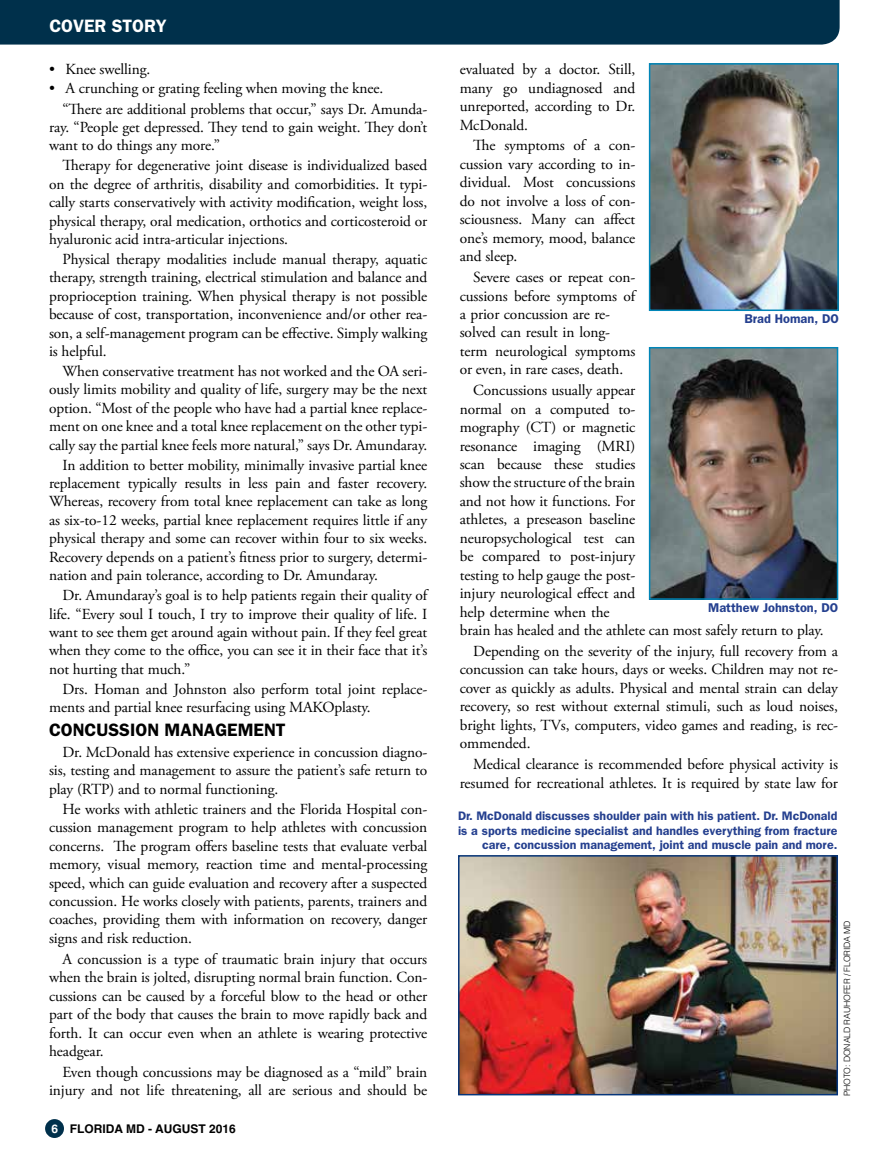
<style>
.page{position:relative;width:878px;height:1161px;background:#fff}
.page>*{position:absolute;margin:0;border:0;box-sizing:border-box;transform-origin:0 0}
.t1{font:600 18px "Franklin Gothic";color:#000}
.t2{font:600 18px "Franklin Gothic";color:#fff}
.t3{font:15.3px/18.5px "Adobe Garamond Pro";letter-spacing:-.005em;color:#000;text-align:justify}
.t4{font:600 12.75px "Franklin Gothic";color:#25408f}
.t5{font:600 12.3px/14.9px "Franklin Gothic";color:#25408f;text-align:right}
.t6{font:700 12px "Helvetica";color:#000}
.t7{font:300 8.7px "Helvetica";letter-spacing:-.01em;color:#000}
.s1{color:#fff}
</style>
<div class="page">
<div style="left:45px;top:1119px;width:19px;height:19px;background:#00304b;border-radius:50%"></div>
<div style="left:0;top:0;width:839px;height:45px;background:#00304b"></div>
<img style="left:652px;top:66px;width:183px;height:242px">
<div style="left:649px;top:63px;width:189px;height:248px;border:2px solid #0086b8"></div>
<img style="left:652px;top:350px;width:183px;height:247px">
<div style="left:649px;top:347px;width:189px;height:253px;border:2px solid #0086b8"></div>
<img style="left:461px;top:858px;width:374px;height:234px">
<div style="left:458px;top:855px;width:380px;height:240px;border:2px solid #06357a"></div>
<p class="t2" style="left:49px;top:15px;width:119px">COVER STORY</p>
<p class="t3" style="left:49px;top:61px;width:103px">• Knee swelling.</p>
<p class="t3" style="left:62px;top:78px;width:366px;line-height:20.9px;text-indent:-13px">• A crunching or grating feeling when moving the knee.<br>“There are additional problems that occur,” says Dr. Amunda-</p>
<p class="t3" style="left:49px;top:119px;width:380px">ray. “People get depressed. They tend to gain weight. They don’t want to do things any more.”</p>
<p class="t3" style="left:49px;top:157px;width:380px;text-indent:13px">Therapy for degenerative joint disease is individualized based on the degree of arthritis, disability and comorbidities. It typi&shy;cally starts conservatively with activity modification, weight loss, physical therapy, oral medication, orthotics and corticosteroid or hyaluronic acid intra-articular injections.</p>
<p class="t3" style="left:49px;top:250px;width:380px;text-indent:13px">Physical therapy modalities include manual therapy, aquatic therapy, strength training, electrical stimulation and balance and proprioception training. When physical therapy is not possible because of cost, transportation, inconvenience and/or other rea&shy;son, a self-management program can be effective. Simply walking is helpful.</p>
<p class="t3" style="left:62px;top:362px;width:366px">When conservative treatment has not worked and the OA seri-</p>
<p class="t3" style="left:49px;top:381px;width:380px">ously limits mobility and quality of life, surgery may be the next</p>
<p class="t3" style="left:49px;top:399px;width:380px">option. “Most of the people who have had a partial knee replace-</p>
<p class="t3" style="left:49px;top:418px;width:380px">ment on one knee and a total knee replacement on the other typi-</p>
<p class="t3" style="left:49px;top:436px;width:380px">cally say the partial knee feels more natural,” says Dr. Amundaray.</p>
<p class="t3" style="left:62px;top:456px;width:366px">In addition to better mobility, minimally invasive partial knee</p>
<p class="t3" style="left:49px;top:474px;width:380px">replacement typically results in less pain and faster recovery.</p>
<p class="t3" style="left:49px;top:493px;width:380px">Whereas, recovery from total knee replacement can take as long</p>
<p class="t3" style="left:49px;top:511px;width:380px">as six-to-12 weeks, partial knee replacement requires little if any</p>
<p class="t3" style="left:49px;top:530px;width:380px">physical therapy and some can recover within four to six weeks.</p>
<p class="t3" style="left:49px;top:548px;width:380px">Recovery depends on a patient’s fitness prior to surgery, determi-</p>
<p class="t3" style="left:49px;top:567px;width:330px">nation and pain tolerance, according to Dr. Amundaray.</p>
<p class="t3" style="left:62px;top:587px;width:366px">Dr. Amundaray’s goal is to help patients regain their quality of</p>
<p class="t3" style="left:49px;top:605px;width:380px">life. “Every soul I touch, I try to improve their quality of life. I</p>
<p class="t3" style="left:49px;top:623px;width:380px">want to see them get around again without pain. If they feel great</p>
<p class="t3" style="left:49px;top:642px;width:380px">when they come to the office, you can see it in their face that it’s</p>
<p class="t3" style="left:49px;top:660px;width:143px">not hurting that much.”</p>
<p class="t3" style="left:62px;top:680px;width:366px">Drs. Homan and Johnston also perform total joint replace-</p>
<p class="t3" style="left:49px;top:699px;width:323px">ments and partial knee resurfacing using MAKOplasty.</p>
<p class="t1" style="left:49px;top:719px;width:238px">CONCUSSION MANAGEMENT</p>
<p class="t3" style="left:49px;top:743px;width:380px;text-indent:13px">Dr. McDonald has extensive experience in concussion diagno&shy;sis, testing and management to assure the patient’s safe return to play (RTP) and to normal functioning.</p>
<p class="t3" style="left:49px;top:800px;width:380px;text-indent:13px">He works with athletic trainers and the Florida Hospital con&shy;cussion management program to help athletes with concussion concerns. The program offers baseline tests that evaluate verbal memory, visual memory, reaction time and mental-processing speed, which can guide evaluation and recovery after a suspected concussion. He works closely with patients, parents, trainers and coaches, providing them with information on recovery, danger signs and risk reduction.</p>
<p class="t3" style="left:49px;top:950px;width:380px;text-indent:13px">A concussion is a type of traumatic brain injury that occurs when the brain is jolted, disrupting normal brain function. Con&shy;cussions can be caused by a forceful blow to the head or other part of the body that causes the brain to move rapidly back and forth. It can occur even when an athlete is wearing protective headgear.</p>
<p class="t3" style="left:49px;top:1063px;width:380px;text-align:right">Even though concussions may be diagnosed as a “mild” brain injury and not life threatening, all are serious and should be</p>
<p class="t6" style="left:51px;top:1122px;width:186px"><span class="s1">6</span> FLORIDA MD - AUGUST 2016</p>
<p class="t3" style="left:459px;top:61px;width:177px">evaluated by a doctor. Still, many go undiagnosed and unreported, according to Dr.<br>McDonald.</p>
<p class="t3" style="left:459px;top:137px;width:177px;text-indent:13px">The symptoms of a con&shy;cussion vary according to in&shy;dividual. Most concussions do not involve a loss of con&shy;sciousness. Many can affect one’s memory, mood, balance and sleep.</p>
<p class="t3" style="left:459px;top:269px;width:177px;text-align:left;text-indent:13px">Severe cases or repeat con&shy;cussions before symptoms of a prior concussion are re&shy;solved can result in long&shy;term neurological symptoms or even, in rare cases, death.</p>
<p class="t3" style="left:459px;top:382px;width:365px;text-align:left;text-indent:13px">Concussions usually appear<br>normal on a computed to-<br>mography (CT) or magnetic<br>resonance imaging (MRI)<br>scan because these studies<br>show the structure of the brain<br>and not how it functions. For<br>athletes, a preseason baseline<br>neuropsychological test can<br>be compared to post-injury<br>testing to help gauge the post-<br>injury neurological effect and<br>help determine when the<br>brain has healed and the athlete can most safely return to play.</p>
<p class="t3" style="left:459px;top:642px;width:380px;text-indent:13px">Depending on the severity of the injury, full recovery from a concussion can take hours, days or weeks. Children may not re&shy;cover as quickly as adults. Physical and mental strain can delay recovery, so rest without external stimuli, such as loud noises, bright lights, TVs, computers, video games and reading, is rec&shy;ommended.</p>
<p class="t3" style="left:459px;top:756px;width:380px;text-align:right">Medical clearance is recommended before physical activity is resumed for recreational athletes. It is required by state law for</p>
<p class="t4" style="left:744px;top:311px;width:96px">Brad Homan, DO</p>
<p class="t4" style="left:708px;top:600px;width:132px">Matthew Johnston, DO</p>
<p class="t5" style="left:458px;top:808px;width:381px">Dr. McDonald discusses shoulder pain with his patient. Dr. McDonald is a sports medicine specialist and handles everything from fracture care, concussion management, joint and muscle pain and more.</p>
<p class="t7" style="left:841px;top:1096px;width:177px;rotate:-90deg">PHOTO: DONALD RAUHOFER / FLORIDA MD</p>
</div>
